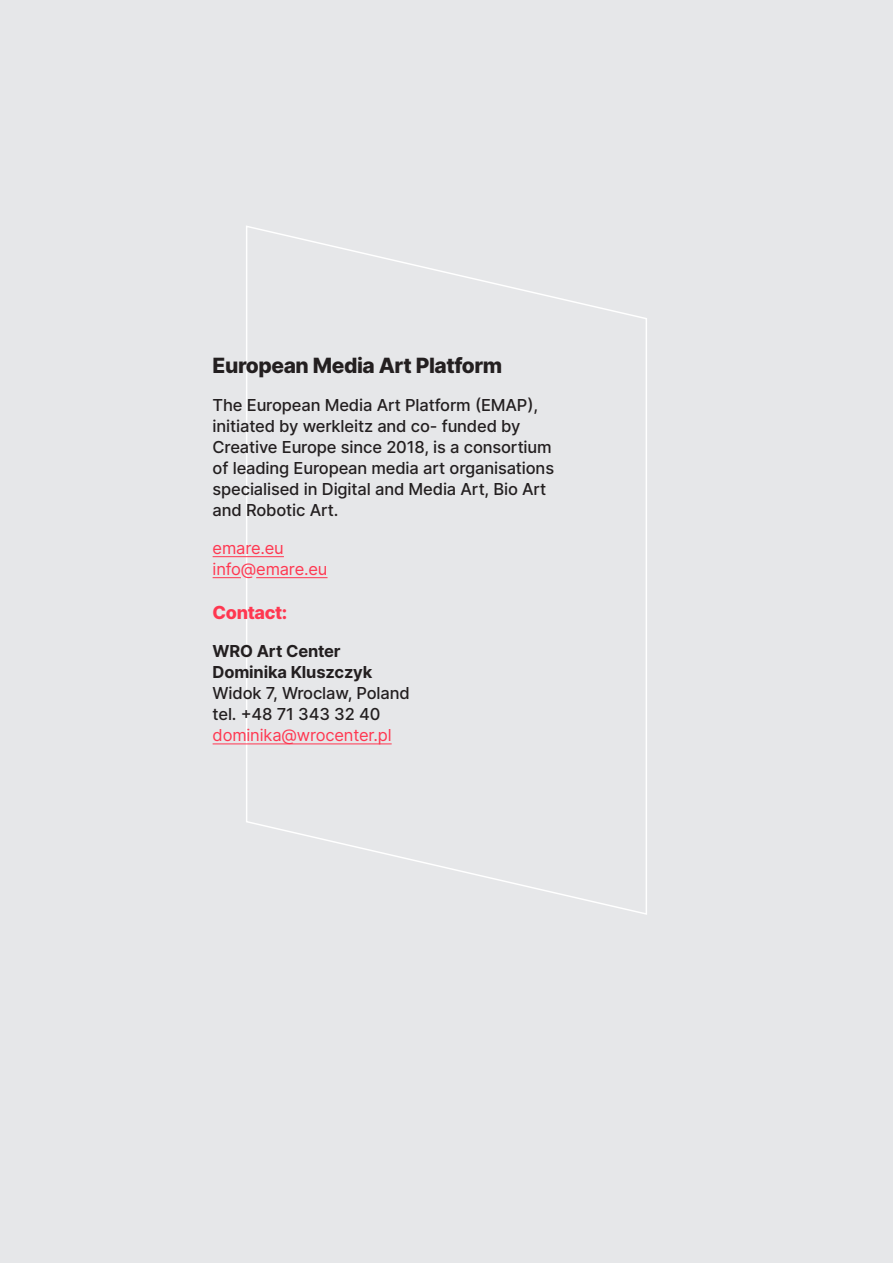
<style>
.page{position:relative;width:893px;height:1263px;background:#e6e7e9}
.page>*{position:absolute;margin:0;border:0;box-sizing:border-box;transform-origin:0 0}
.TEXT{font:800 21px "Inter";letter-spacing:-.02em;color:#231f20}
.TEXT_00{font:800 18px "Inter";letter-spacing:-.02em;color:#ff3750}
.TEXT-2{font:500 16.5px/21px "Inter";letter-spacing:-.01em;color:#231f20}
.TEXT-3{font:16.5px/21px "Inter";letter-spacing:-.01em;color:#ff3750}
.s1{font-weight:700}
.s2{font-weight:400;color:#ff3750}
</style>
<div class="page">
<svg style="left:245px;top:225px;width:402px;height:690px"></svg>
<hr style="left:213px;top:556px;width:71px;height:1px;background:#ff3750">
<svg style="left:213px;top:577px;width:28px;height:1px"></svg>
<hr style="left:256px;top:577px;width:72px;height:1px;background:#ff3750">
<hr style="left:213px;top:743px;width:179px;height:1px;background:#ff3750">
<p class="TEXT" style="left:213px;top:349px;width:291px">European Media Art Platform</p>
<p class="TEXT-2" style="left:213px;top:394px;width:343px">The European Media Art Platform (EMAP), initiated by werkleitz and co- funded by Creative Europe since 2018, is a consortium of leading European media art organisations specialised in Digital and Media Art, Bio Art and Robotic Art.</p>
<p class="TEXT-3" style="left:213px;top:537px;width:116px">emare.eu info@emare.eu</p>
<p class="TEXT_00" style="left:213px;top:599px;width:76px">Contact:</p>
<p class="TEXT-2" style="left:213px;top:640px;width:199px"><span class="s1">WRO Art Center<br>Dominika Kluszczyk<br></span>Widok 7, Wroclaw, Poland tel. +48 71 343 32 40 <span class="s2">dominika@wrocenter.pl</span></p>
</div>
